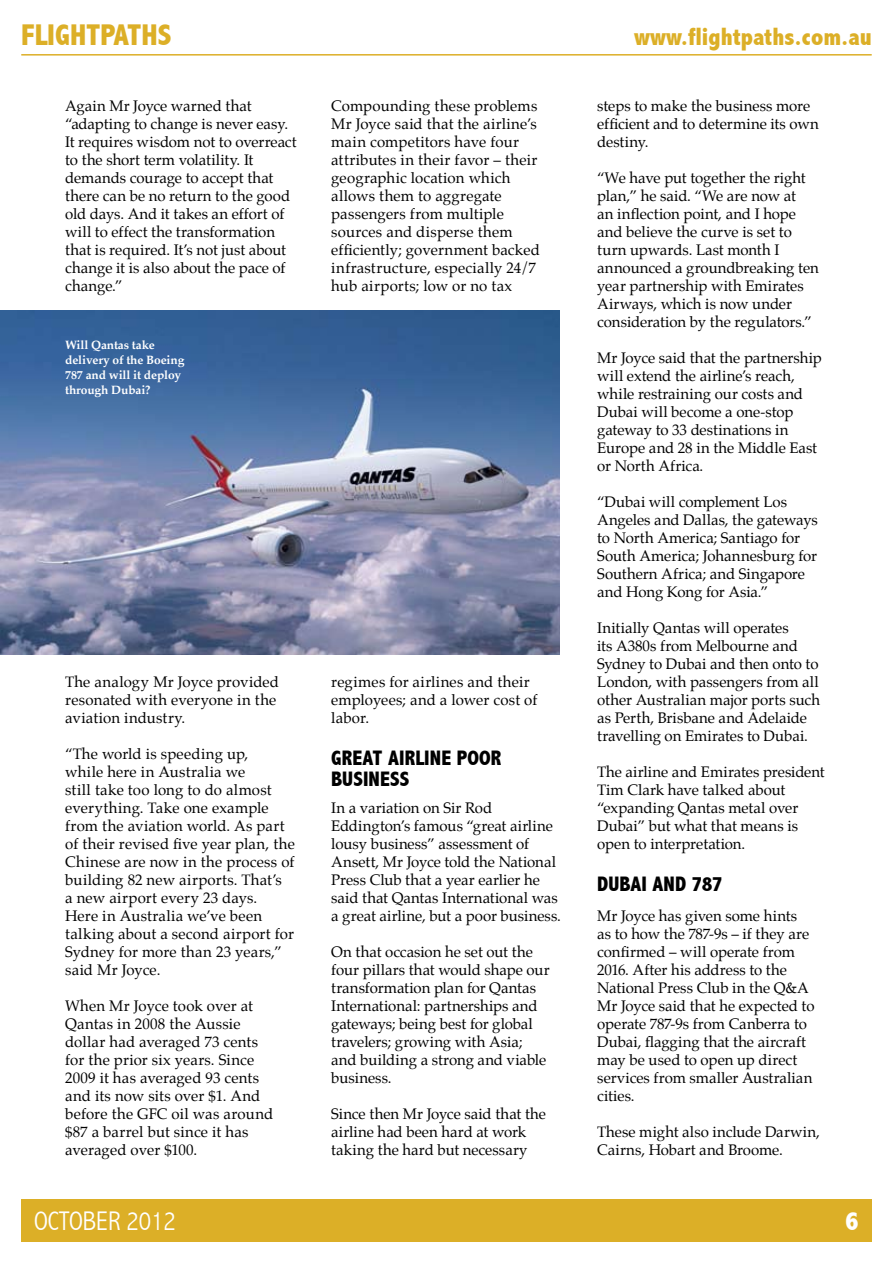
<style>
.page{position:relative;width:893px;height:1263px;background:#fff}
.page>*{position:absolute;margin:0;border:0;box-sizing:border-box;transform-origin:0 0}
.t1{font:800 condensed 30px "Abadi";color:#dcaf27}
.t2{font:300 condensed 27px "Abadi";color:#fff}
.t3{font:800 condensed 27px "Abadi";color:#fff}
.t4{font:800 condensed 25.2px "Abadi";color:#dcaf27}
.t5{font:800 condensed 21px/21px "Abadi";letter-spacing:.005em;color:#000}
.t6{font:15px/18px "Palatino";color:#000}
.t7{font:700 12px/15px "Palatino";letter-spacing:-.01em;color:#fff}
</style>
<div class="page">
<img style="left:0;top:310px;width:560px;height:345px">
<div style="left:21px;top:1199px;width:851px;height:43px;background:#dcaf27"></div>
<hr style="left:21px;top:54px;width:851px;height:2px;background:#dcaf27">
<h1 class="t1" style="left:21px;top:17px;width:152px">FLIGHTPATHS</h1>
<h3 class="t4" style="left:634px;top:22px;width:239px">WWW.FLIGHTPATHS.COM.AU</h3>
<p class="t6" style="left:65px;top:97px;width:233px">Again Mr Joyce warned that “adapting to change is never easy.<br>It requires wisdom not to overreact to the short term volatility. It demands courage to accept that there can be no return to the good old days. And it takes an effort of will to effect the transformation that is required. It’s not just about change it is also about the pace of change.”</p>
<p class="t7" style="left:65px;top:337px;width:121px">Will Qantas take delivery of the Boeing<br>787 and will it deploy through Dubai?</p>
<p class="t6" style="left:331px;top:97px;width:210px">Compounding these problems<br>Mr Joyce said that the airline’s main competitors have four attributes in their favor – their geographic location which allows them to aggregate passengers from multiple sources and disperse them efficiently; government backed infrastructure, especially 24/7 hub airports; low or no tax</p>
<p class="t6" style="left:65px;top:673px;width:215px">The analogy Mr Joyce provided resonated with everyone in the aviation industry.</p>
<p class="t6" style="left:65px;top:745px;width:231px">“The world is speeding up,<br>while here in Australia we<br>still take too long to do almost everything. Take one example from the aviation world. As part of their revised five year plan, the<br>Chinese are now in the process of building 82 new airports. That’s<br>a new airport every 23 days.<br>Here in Australia we’ve been talking about a second airport for<br>Sydney for more than 23 years,” said Mr Joyce.</p>
<p class="t6" style="left:65px;top:997px;width:210px">When Mr Joyce took over at<br>Qantas in 2008 the Aussie dollar had averaged 73 cents for the prior six years. Since<br>2009 it has averaged 93 cents and its now sits over $1. And before the GFC oil was around $87 a barrel but since it has averaged over $100.</p>
<p class="t6" style="left:331px;top:673px;width:208px">regimes for airlines and their employees; and a lower cost of labor.</p>
<h3 class="t5" style="left:331px;top:747px;width:172px">GREAT AIRLINE POOR<br>BUSINESS</h3>
<p class="t6" style="left:331px;top:799px;width:231px">In a variation on Sir Rod<br>Eddington’s famous “great airline lousy business” assessment of<br>Ansett, Mr Joyce told the National<br>Press Club that a year earlier he said that Qantas International was a great airline, but a poor business.</p>
<p class="t6" style="left:331px;top:943px;width:220px">On that occasion he set out the four pillars that would shape our transformation plan for Qantas<br>International: partnerships and gateways; being best for global travelers; growing with Asia; and building a strong and viable business.</p>
<p class="t6" style="left:331px;top:1105px;width:216px">Since then Mr Joyce said that the airline had been hard at work taking the hard but necessary</p>
<p class="t6" style="left:597px;top:97px;width:223px">steps to make the business more efficient and to determine its own destiny.</p>
<p class="t6" style="left:597px;top:169px;width:223px">“We have put together the right plan,” he said. “We are now at<br>an inflection point, and I hope and believe the curve is set to turn upwards. Last month I announced a groundbreaking ten year partnership with Emirates<br>Airways, which is now under consideration by the regulators.”</p>
<p class="t6" style="left:597px;top:349px;width:226px">Mr Joyce said that the partnership will extend the airline’s reach, while restraining our costs and<br>Dubai will become a one-stop gateway to 33 destinations in<br>Europe and 28 in the Middle East or North Africa.</p>
<p class="t6" style="left:597px;top:493px;width:222px">“Dubai will complement Los<br>Angeles and Dallas, the gateways to North America; Santiago for<br>South America; Johannesburg for<br>Southern Africa; and Singapore and Hong Kong for Asia.”</p>
<p class="t6" style="left:597px;top:619px;width:224px">Initially Qantas will operates<br>its A380s from Melbourne and<br>Sydney to Dubai and then onto to<br>London, with passengers from all other Australian major ports such as Perth, Brisbane and Adelaide travelling on Emirates to Dubai.</p>
<p class="t6" style="left:597px;top:763px;width:229px">The airline and Emirates president<br>Tim Clark have talked about “expanding Qantas metal over<br>Dubai” but what that means is open to interpretation.</p>
<h3 class="t5" style="left:597px;top:873px;width:127px">DUBAI AND 787</h3>
<p class="t6" style="left:597px;top:907px;width:219px">Mr Joyce has given some hints as to how the 787-9s – if they are confirmed – will operate from<br>2016. After his address to the<br>National Press Club in the Q&amp;A<br>Mr Joyce said that he expected to operate 787-9s from Canberra to<br>Dubai, flagging that the aircraft may be used to open up direct services from smaller Australian cities.</p>
<p class="t6" style="left:597px;top:1123px;width:224px">These might also include Darwin,<br>Cairns, Hobart and Broome.</p>
<h2 class="t2" style="left:34px;top:1205px;width:143px">OCTOBER 2012</h2>
<h2 class="t3" style="left:845px;top:1205px;width:15px">6</h2>
</div>
